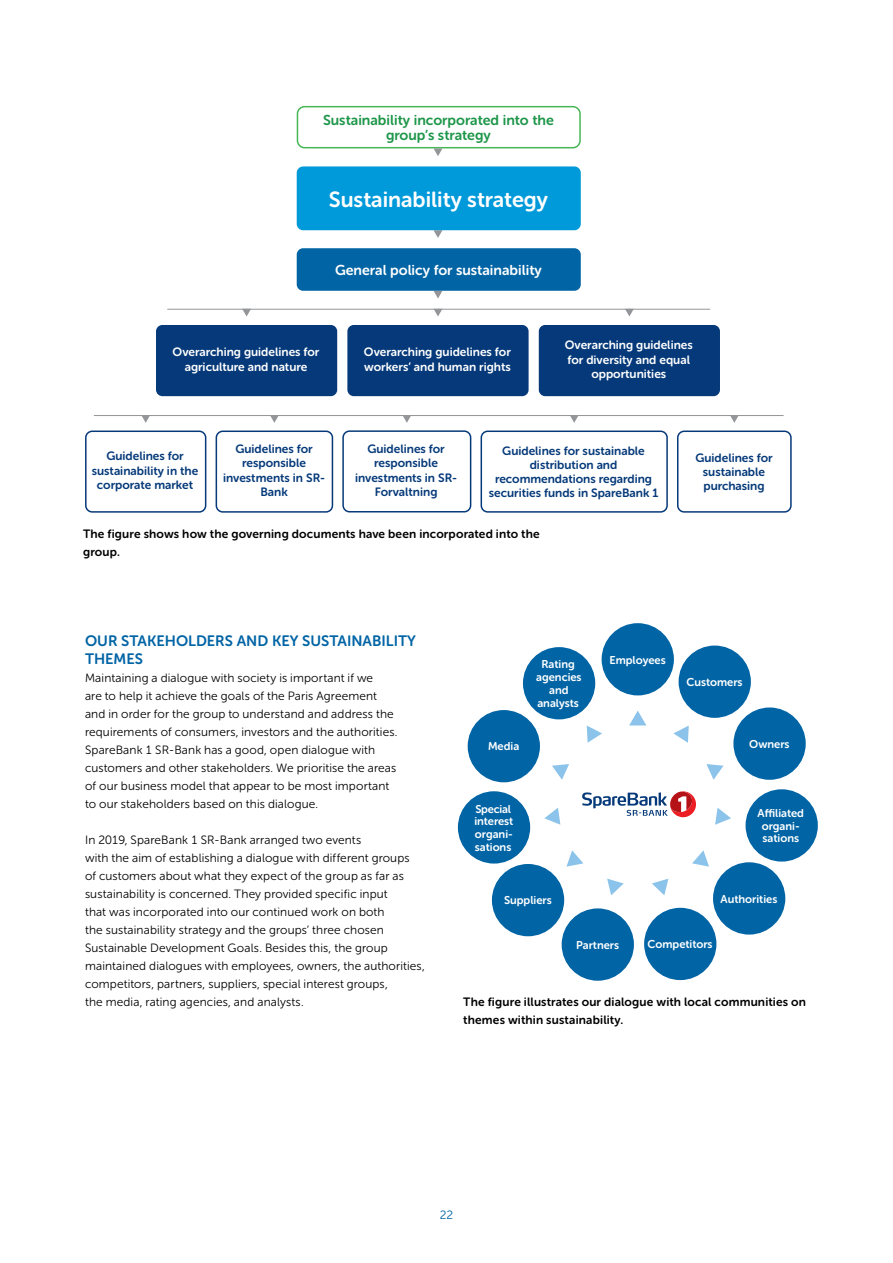
<style>
.page{position:relative;width:893px;height:1263px;background:#fff}
.page>*{position:absolute;margin:0;border:0;box-sizing:border-box;transform-origin:0 0}
.Organisasjonsstruktu{font:21.75px "Museo Sans Rounded 700";color:#fff}
.Subtittel{font:15px/18px "Museo Sans Rounded 700";color:#0064a5}
.Organisasjonsstruktu-2{font:14.25px/14.1px "Museo Sans Rounded 700";color:#1d9649;text-align:center}
.Organisasjonsstruktu-3{font:14.25px "Museo Sans Rounded 700";color:#fff}
.Brødtekst{font:12px/18px "Museo Sans Rounded 300";letter-spacing:.015em;color:#000}
.Organisasjonsstruktu-4{font:12px/14.4px "Museo Sans Rounded 700";color:#053979;text-align:center}
.Brødtekst-2{font:12px/18px "Museo Sans Rounded 700";letter-spacing:.015em;color:#000}
.Organisasjonsstruktu-5{font:12px/14.4px "Museo Sans Rounded 700";color:#fff;text-align:center}
.t1{font:12px "Museo Sans Rounded 300";color:#0064a5}
.Organisasjonsstruktu-6{font:11.25px/12.8px "Museo Sans Rounded 700";color:#fff;text-align:center}
</style>
<div class="page">
<div style="left:156px;top:325px;width:181px;height:71px;background:#053979;border-radius:6px"></div>
<div style="left:85px;top:430px;width:121px;height:83px;border:2px solid #053979;border-radius:6px"></div>
<div style="left:481px;top:430px;width:187px;height:83px;border:2px solid #053979;border-radius:6px"></div>
<div style="left:347px;top:325px;width:182px;height:71px;background:#053979;border-radius:6px"></div>
<div style="left:216px;top:430px;width:117px;height:83px;border:2px solid #053979;border-radius:6px"></div>
<div style="left:539px;top:325px;width:181px;height:71px;background:#053979;border-radius:6px"></div>
<div style="left:342px;top:430px;width:129px;height:82px;border:2px solid #053979;border-radius:6px"></div>
<hr style="left:168px;top:309px;width:542px;height:1px;background:#939598">
<hr style="left:94px;top:415px;width:689px;height:1px;background:#939598">
<div style="left:677px;top:430px;width:115px;height:83px;border:2px solid #053979;border-radius:6px"></div>
<div style="left:297px;top:106px;width:284px;height:42px;border:2px solid #46b754;border-radius:7px"></div>
<svg style="left:433px;top:148px;width:9px;height:8px"></svg>
<svg style="left:433px;top:230px;width:9px;height:8px"></svg>
<svg style="left:433px;top:291px;width:9px;height:7px"></svg>
<svg style="left:625px;top:309px;width:9px;height:7px"></svg>
<svg style="left:142px;top:416px;width:8px;height:7px"></svg>
<svg style="left:570px;top:416px;width:8px;height:7px"></svg>
<svg style="left:242px;top:309px;width:9px;height:7px"></svg>
<svg style="left:270px;top:416px;width:9px;height:7px"></svg>
<svg style="left:730px;top:416px;width:9px;height:7px"></svg>
<svg style="left:433px;top:309px;width:9px;height:7px"></svg>
<svg style="left:403px;top:416px;width:8px;height:7px"></svg>
<div style="left:297px;top:166px;width:284px;height:64px;background:#009ada;border-radius:6px"></div>
<div style="left:297px;top:248px;width:284px;height:43px;background:#0064a5;border-radius:6px"></div>
<div style="left:458px;top:791px;width:72px;height:72px;background:#0064a5;border-radius:50%"></div>
<div style="left:468px;top:710px;width:72px;height:72px;background:#0064a5;border-radius:50%"></div>
<div style="left:523px;top:647px;width:72px;height:72px;background:#0064a5;border-radius:50%"></div>
<div style="left:602px;top:623px;width:72px;height:72px;background:#0064a5;border-radius:50%"></div>
<div style="left:679px;top:645px;width:72px;height:73px;background:#0064a5;border-radius:50%"></div>
<div style="left:733px;top:707px;width:73px;height:73px;background:#0064a5;border-radius:50%"></div>
<div style="left:745px;top:789px;width:73px;height:72px;background:#0064a5;border-radius:50%"></div>
<div style="left:713px;top:862px;width:72px;height:72px;background:#0064a5;border-radius:50%"></div>
<div style="left:644px;top:908px;width:72px;height:72px;background:#0064a5;border-radius:50%"></div>
<div style="left:562px;top:908px;width:72px;height:73px;background:#0064a5;border-radius:50%"></div>
<div style="left:492px;top:864px;width:72px;height:72px;background:#0064a5;border-radius:50%"></div>
<svg style="left:582px;top:791px;width:114px;height:26px"></svg>
<svg style="left:629px;top:710px;width:17px;height:15px"></svg>
<svg style="left:587px;top:725px;width:15px;height:18px"></svg>
<svg style="left:552px;top:764px;width:17px;height:16px"></svg>
<svg style="left:544px;top:808px;width:16px;height:17px"></svg>
<svg style="left:566px;top:850px;width:17px;height:17px"></svg>
<svg style="left:607px;top:879px;width:17px;height:16px"></svg>
<svg style="left:652px;top:879px;width:16px;height:16px"></svg>
<svg style="left:692px;top:850px;width:17px;height:17px"></svg>
<svg style="left:715px;top:808px;width:16px;height:17px"></svg>
<svg style="left:706px;top:764px;width:18px;height:16px"></svg>
<svg style="left:673px;top:725px;width:16px;height:18px"></svg>
<p class="Organisasjonsstruktu-2" style="left:323px;top:114px;width:232px">Sustainability incorporated into the group’s strategy</p>
<p class="Organisasjonsstruktu" style="left:329px;top:187px;width:221px">Sustainability strategy</p>
<p class="Organisasjonsstruktu-3" style="left:335px;top:262px;width:208px">General policy for sustainability</p>
<p class="Organisasjonsstruktu-5" style="left:173px;top:345px;width:148px">Overarching guidelines for agriculture and nature</p>
<p class="Organisasjonsstruktu-5" style="left:364px;top:345px;width:148px;text-align:left">Overarching guidelines for workers’ and human rights</p>
<p class="Organisasjonsstruktu-5" style="left:565px;top:338px;width:129px">Overarching guidelines for diversity and equal opportunities</p>
<p class="Organisasjonsstruktu-4" style="left:355px;top:441px;width:104px">Guidelines for responsible investments in SR-<br>Forvaltning</p>
<p class="Organisasjonsstruktu-4" style="left:695px;top:451px;width:79px">Guidelines for sustainable purchasing</p>
<p class="Organisasjonsstruktu-4" style="left:223px;top:442px;width:104px">Guidelines for responsible investments in SR-<br>Bank</p>
<p class="Organisasjonsstruktu-4" style="left:92px;top:449px;width:108px">Guidelines for sustainability in the corporate market</p>
<p class="Organisasjonsstruktu-4" style="left:489px;top:444px;width:171px">Guidelines for sustainable distribution and recommendations regarding securities funds in SpareBank 1</p>
<p class="Brødtekst-2" style="left:83px;top:525px;width:458px">The figure shows how the governing documents have been incorporated into the group.</p>
<p class="Subtittel" style="left:85px;top:632px;width:332px">OUR STAKEHOLDERS AND KEY SUSTAINABILITY<br>THEMES</p>
<p class="Brødtekst" style="left:85px;top:669px;width:314px">Maintaining a dialogue with society is important if we<br>are to help it achieve the goals of the Paris Agreement and in order for the group to understand and address the requirements of consumers, investors and the authorities.<br>SpareBank 1 SR-Bank has a good, open dialogue with customers and other stakeholders. We prioritise the areas of our business model that appear to be most important to our stakeholders based on this dialogue.</p>
<p class="Brødtekst" style="left:85px;top:831px;width:341px">In 2019, SpareBank 1 SR-Bank arranged two events<br>with the aim of establishing a dialogue with different groups<br>of customers about what they expect of the group as far as sustainability is concerned. They provided specific input<br>that was incorporated into our continued work on both<br>the sustainability strategy and the groups’ three chosen Sustainable Development Goals. Besides this, the group maintained dialogues with employees, owners, the authorities, competitors, partners, suppliers, special interest groups,<br>the media, rating agencies, and analysts.</p>
<p class="Organisasjonsstruktu-6" style="left:536px;top:658px;width:47px">Rating agencies and analysts</p>
<p class="Organisasjonsstruktu-6" style="left:609px;top:653px;width:58px">Employees</p>
<p class="Organisasjonsstruktu-6" style="left:687px;top:676px;width:58px">Customers</p>
<p class="Organisasjonsstruktu-6" style="left:488px;top:740px;width:33px">Media</p>
<p class="Organisasjonsstruktu-6" style="left:749px;top:738px;width:42px">Owners</p>
<p class="Organisasjonsstruktu-6" style="left:474px;top:802px;width:41px;text-align:left">Special interest organi&shy;sations</p>
<p class="Organisasjonsstruktu-6" style="left:758px;top:807px;width:48px">Affiliated organi&shy;sations</p>
<p class="Organisasjonsstruktu-6" style="left:504px;top:894px;width:49px">Suppliers</p>
<p class="Organisasjonsstruktu-6" style="left:721px;top:892px;width:58px">Authorities</p>
<p class="Organisasjonsstruktu-6" style="left:576px;top:938px;width:45px">Partners</p>
<p class="Organisasjonsstruktu-6" style="left:648px;top:938px;width:67px">Competitors</p>
<p class="Brødtekst-2" style="left:463px;top:993px;width:344px">The figure illustrates our dialogue with local communities on themes within sustainability.</p>
<p class="t1" style="left:440px;top:1208px;width:15px">22</p>
</div>
